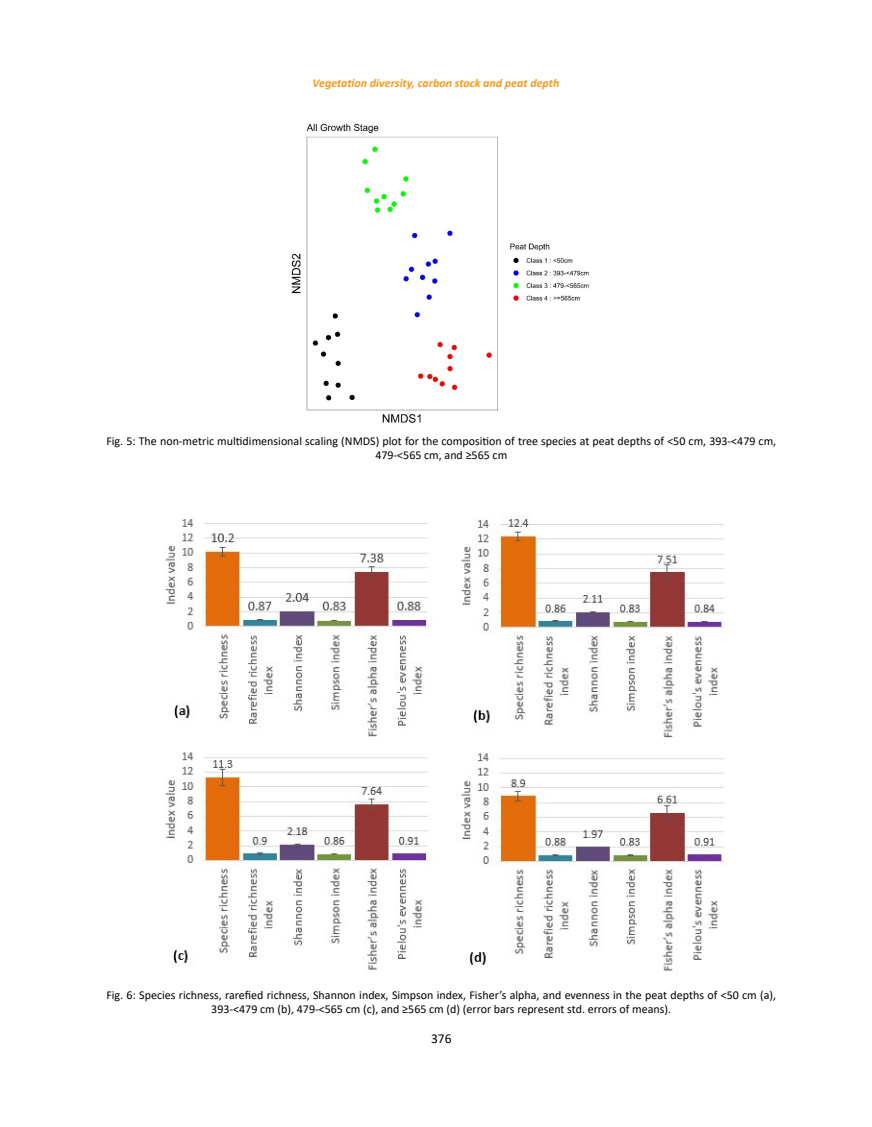
<style>
.page{position:relative;width:872px;height:1127px;background:#fff}
.page>*{position:absolute;margin:0;border:0;box-sizing:border-box;transform-origin:0 0}
.t1{font:13.8px "Calibri";color:#000}
.t2{font:13.5px "Calibri";color:#000}
.t3{font:12px/14.4px "Calibri";color:#000;text-align:center}
.t4{font:italic 700 12px "Calibri";color:#f8991d}
.t5{font:11.85px "Calibri";color:#000}
</style>
<div class="page">
<img style="left:291px;top:123px;width:298px;height:300px">
<img style="left:165px;top:519px;width:559px;height:452px">
<p class="t4" style="left:313px;top:75px;width:248px">Vegetation diversity, carbon stock and peat depth</p>
<p class="t3" style="left:106px;top:433px;width:671px">Fig. 5: The non-metric multidimensional scaling (NMDS) plot for the composition of tree species at peat depths of &lt;50 cm, 393-&lt;479 cm,<br>479-&lt;565 cm, and ≥565 cm</p>
<p class="t5" style="left:195px;top:435px;width:496px">Fig. 5: The non‐metric multidimensional scaling (NMDS) plot for the composition of tree species at peat</p>
<p class="t3" style="left:106px;top:987px;width:671px">Fig. 6: Species richness, rarefied richness, Shannon index, Simpson index, Fisher’s alpha, and evenness in the peat depths of &lt;50 cm (a),<br>393-&lt;479 cm (b), 479-&lt;565 cm (c), and ≥565 cm (d) (error bars represent std. errors of means).</p>
<p class="t1" style="left:151px;top:990px;width:604px">Fig. 6: Species richness, rarefied richness, Shannon index, Simpson index, Fisher’s alpha, and evenness in the</p>
<p class="t2" style="left:431px;top:1029px;width:22px">376</p>
</div>
